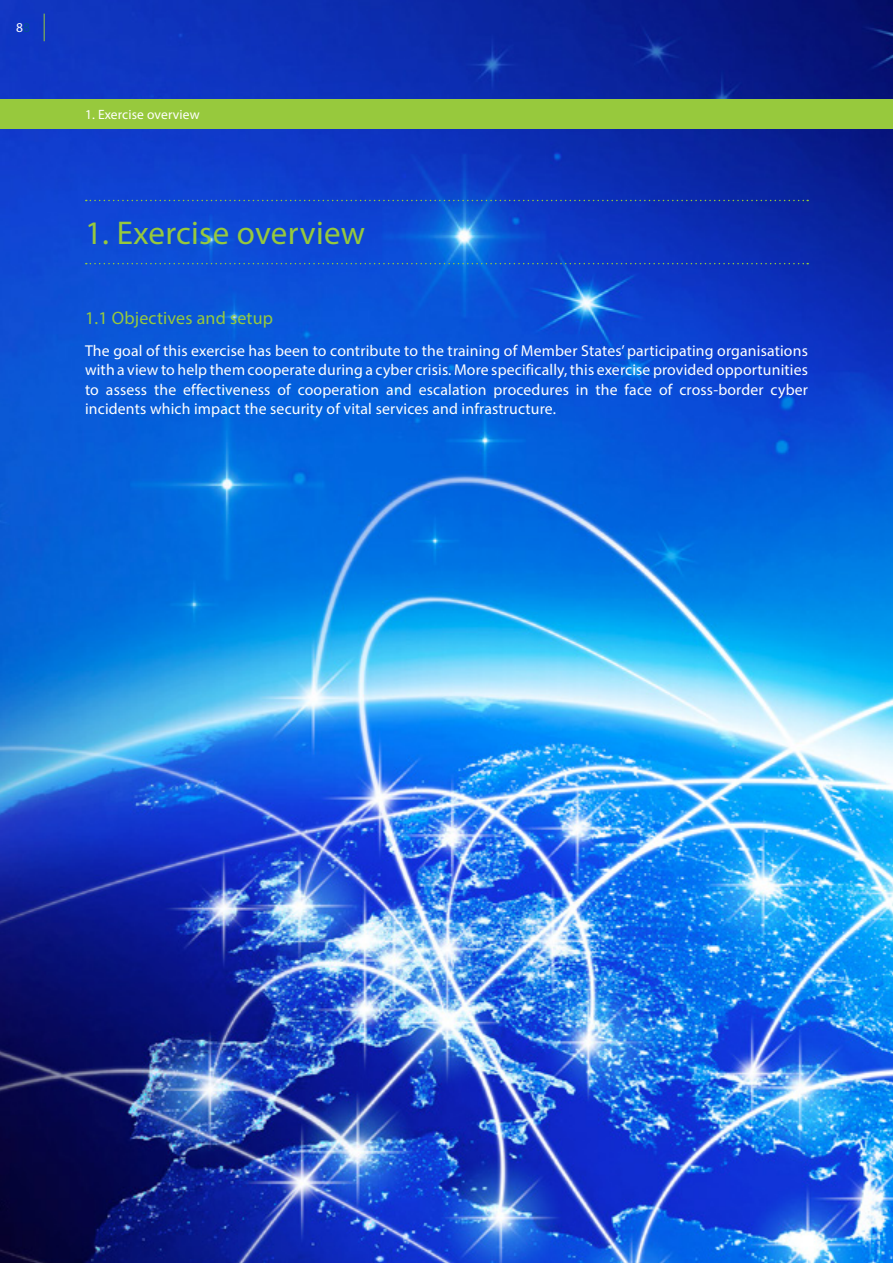
<style>
.page{position:relative;width:893px;height:1263px;background:#fff}
.page>*{position:absolute;margin:0;border:0;box-sizing:border-box;transform-origin:0 0}
.t1{font:33px "Myriad Pro";letter-spacing:.01em;color:#97c93d}
.t2{font:18px "Myriad Pro";letter-spacing:.01em;color:#97c93d}
.t3{font:15.75px/19.5px "Myriad Pro";letter-spacing:.01em;color:#fff;text-align:justify}
.t4{font:13.5px "Myriad Pro";letter-spacing:.01em;color:#fff}
.s1{color:#035391}
</style>
<div class="page">
<img style="left:0;top:0;width:893px;height:1263px">
<div style="left:0;top:99px;width:893px;height:30px;background:#97c93d"></div>
<svg style="left:86px;top:200px;width:722px;height:1px"></svg>
<svg style="left:86px;top:263px;width:722px;height:1px"></svg>
<svg style="left:44px;top:14px;width:1px;height:27px"></svg>
<p class="t4" style="left:16px;top:19px;width:15px">8<span class="s1">8</span></p>
<p class="t4" style="left:85px;top:107px;width:116px">1. Exercise overview</p>
<h1 class="t1" style="left:85px;top:212px;width:282px">1. Exercise overview</h1>
<p class="t2" style="left:85px;top:306px;width:189px">1.1 Objectives and setup</p>
<p class="t3" style="left:85px;top:340px;width:724px">The goal of this exercise has been to contribute to the training of Member States’ participating organisations with a view to help them cooperate during a cyber crisis. More specifically, this exercise provided opportunities to assess the effectiveness of cooperation and escalation procedures in the face of cross-border cyber incidents which impact the security of vital services and infrastructure.</p>
</div>
